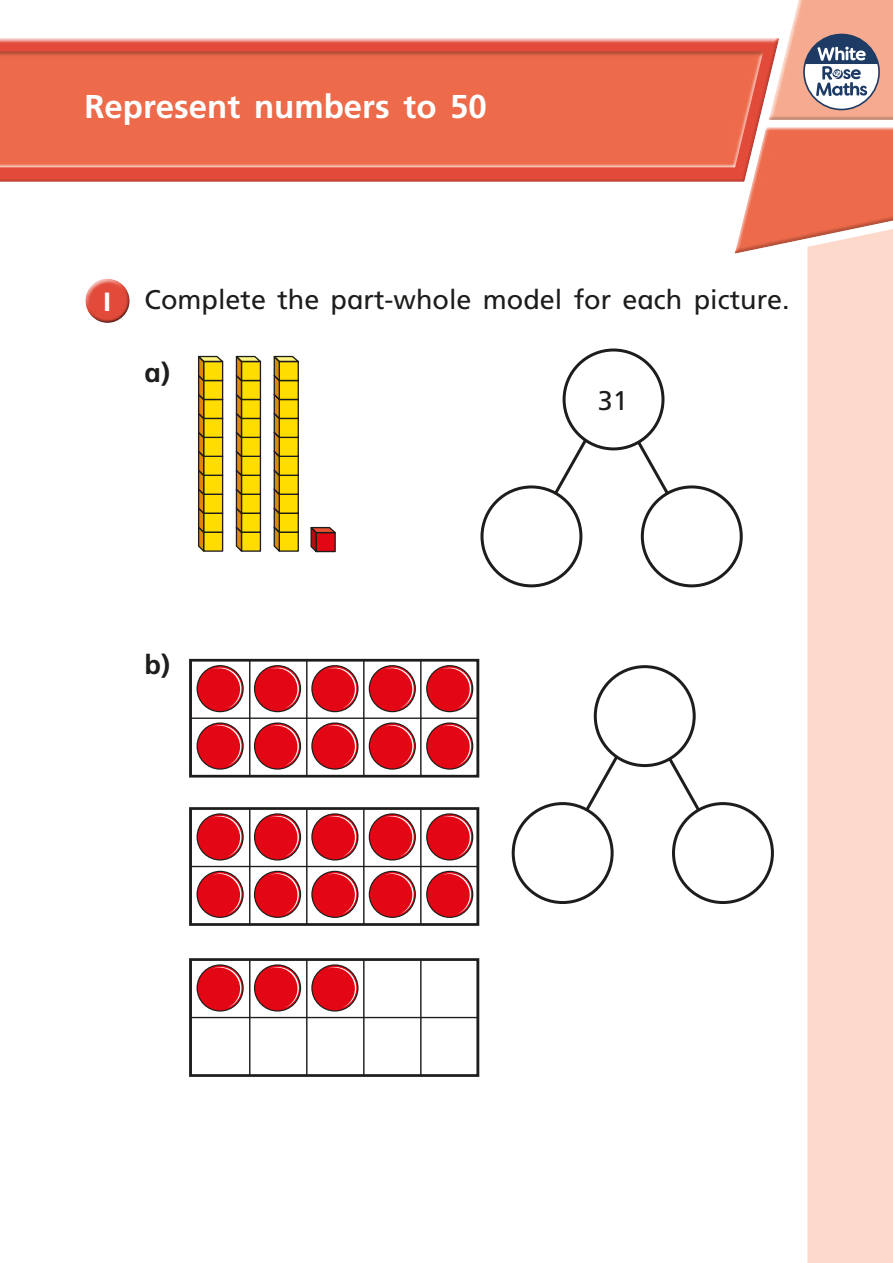
<style>
.page{position:relative;width:893px;height:1263px;background:#fff}
.page>*{position:absolute;margin:0;border:0;box-sizing:border-box;transform-origin:0 0}
.t1{font:700 33px "Frutiger Inf";color:#fff}
.t2{font:27px "Frutiger Inf";color:#1d1d1b}
.t3{font:700 27px "Frutiger Inf";color:#1d1d1b}
.s1{font-family:"Gill Infant";font-weight:700;color:#fff}
</style>
<div class="page">
<div style="left:807px;top:254px;width:86px;height:1009px;background:#fcd9ca"></div>
<div style="left:0;top:37px;width:779px;height:147px;background:#1d1d1b;opacity:.27"></div>
<div style="left:734px;top:126px;width:159px;height:128px;background:#1d1d1b;opacity:.27"></div>
<div style="left:0;top:51px;width:763px;height:117px;background:#1d1d1b;opacity:.27"></div>
<svg style="left:769px;top:0;width:124px;height:120px"></svg>
<div style="left:85px;top:278px;width:45px;height:35px;background:#fff;opacity:.75"></div>
<div style="left:85px;top:285px;width:47px;height:39px;background:#1d1d1b;opacity:.75"></div>
<svg style="left:198px;top:355px;width:26px;height:197px"></svg>
<svg style="left:235px;top:355px;width:27px;height:197px"></svg>
<svg style="left:273px;top:355px;width:26px;height:197px"></svg>
<svg style="left:310px;top:526px;width:26px;height:27px"></svg>
<div style="left:189px;top:659px;width:290px;height:118px;border:3px solid #1d1d1b"></div>
<hr style="left:191px;top:717px;width:287px;height:2px;background:#1d1d1b">
<hr style="left:249px;top:660px;width:1px;height:116px;background:#1d1d1b">
<hr style="left:306px;top:660px;width:1px;height:116px;background:#1d1d1b">
<hr style="left:363px;top:660px;width:1px;height:116px;background:#1d1d1b">
<hr style="left:420px;top:660px;width:2px;height:116px;background:#1d1d1b">
<svg style="left:197px;top:665px;width:47px;height:47px"></svg>
<div style="left:198px;top:666px;width:44px;height:45px;background:#e30614;border-radius:50%"></div>
<svg style="left:213px;top:668px;width:28px;height:40px"></svg>
<svg style="left:197px;top:722px;width:47px;height:48px"></svg>
<div style="left:198px;top:724px;width:44px;height:44px;background:#e30614;border-radius:50%"></div>
<svg style="left:212px;top:725px;width:29px;height:41px"></svg>
<svg style="left:254px;top:665px;width:47px;height:47px"></svg>
<div style="left:255px;top:666px;width:45px;height:45px;background:#e30614;border-radius:50%"></div>
<svg style="left:270px;top:668px;width:29px;height:40px"></svg>
<svg style="left:254px;top:722px;width:47px;height:48px"></svg>
<div style="left:255px;top:724px;width:45px;height:44px;background:#e30614;border-radius:50%"></div>
<svg style="left:270px;top:725px;width:29px;height:41px"></svg>
<svg style="left:311px;top:665px;width:47px;height:47px"></svg>
<div style="left:313px;top:666px;width:44px;height:45px;background:#e30614;border-radius:50%"></div>
<svg style="left:328px;top:668px;width:28px;height:40px"></svg>
<svg style="left:311px;top:722px;width:47px;height:48px"></svg>
<div style="left:313px;top:724px;width:44px;height:44px;background:#e30614;border-radius:50%"></div>
<svg style="left:328px;top:725px;width:28px;height:41px"></svg>
<svg style="left:369px;top:665px;width:47px;height:47px"></svg>
<div style="left:370px;top:666px;width:45px;height:45px;background:#e30614;border-radius:50%"></div>
<svg style="left:385px;top:668px;width:29px;height:40px"></svg>
<svg style="left:369px;top:722px;width:47px;height:48px"></svg>
<div style="left:370px;top:724px;width:45px;height:44px;background:#e30614;border-radius:50%"></div>
<svg style="left:385px;top:725px;width:29px;height:41px"></svg>
<svg style="left:426px;top:665px;width:47px;height:47px"></svg>
<div style="left:427px;top:666px;width:45px;height:45px;background:#e30614;border-radius:50%"></div>
<svg style="left:443px;top:668px;width:28px;height:40px"></svg>
<svg style="left:426px;top:722px;width:47px;height:48px"></svg>
<div style="left:427px;top:724px;width:45px;height:44px;background:#e30614;border-radius:50%"></div>
<svg style="left:443px;top:725px;width:28px;height:41px"></svg>
<div style="left:189px;top:807px;width:290px;height:119px;border:3px solid #1d1d1b"></div>
<hr style="left:191px;top:866px;width:287px;height:1px;background:#1d1d1b">
<hr style="left:249px;top:808px;width:1px;height:116px;background:#1d1d1b">
<hr style="left:306px;top:808px;width:1px;height:116px;background:#1d1d1b">
<hr style="left:363px;top:808px;width:1px;height:116px;background:#1d1d1b">
<hr style="left:420px;top:808px;width:2px;height:116px;background:#1d1d1b">
<svg style="left:197px;top:813px;width:47px;height:47px"></svg>
<div style="left:198px;top:814px;width:44px;height:45px;background:#e30614;border-radius:50%"></div>
<svg style="left:213px;top:816px;width:28px;height:41px"></svg>
<svg style="left:197px;top:871px;width:47px;height:47px"></svg>
<div style="left:198px;top:872px;width:44px;height:45px;background:#e30614;border-radius:50%"></div>
<svg style="left:212px;top:873px;width:29px;height:41px"></svg>
<svg style="left:254px;top:813px;width:47px;height:47px"></svg>
<div style="left:255px;top:814px;width:45px;height:45px;background:#e30614;border-radius:50%"></div>
<svg style="left:270px;top:816px;width:29px;height:41px"></svg>
<svg style="left:254px;top:871px;width:47px;height:47px"></svg>
<div style="left:255px;top:872px;width:45px;height:45px;background:#e30614;border-radius:50%"></div>
<svg style="left:270px;top:873px;width:29px;height:41px"></svg>
<svg style="left:311px;top:813px;width:47px;height:47px"></svg>
<div style="left:313px;top:814px;width:44px;height:45px;background:#e30614;border-radius:50%"></div>
<svg style="left:328px;top:816px;width:28px;height:41px"></svg>
<svg style="left:311px;top:871px;width:47px;height:47px"></svg>
<div style="left:313px;top:872px;width:44px;height:45px;background:#e30614;border-radius:50%"></div>
<svg style="left:327px;top:873px;width:29px;height:41px"></svg>
<svg style="left:369px;top:813px;width:47px;height:47px"></svg>
<div style="left:370px;top:814px;width:45px;height:45px;background:#e30614;border-radius:50%"></div>
<svg style="left:385px;top:816px;width:29px;height:41px"></svg>
<svg style="left:369px;top:871px;width:47px;height:47px"></svg>
<div style="left:370px;top:872px;width:45px;height:45px;background:#e30614;border-radius:50%"></div>
<svg style="left:385px;top:873px;width:29px;height:41px"></svg>
<svg style="left:426px;top:813px;width:47px;height:47px"></svg>
<div style="left:427px;top:814px;width:45px;height:45px;background:#e30614;border-radius:50%"></div>
<svg style="left:443px;top:816px;width:28px;height:41px"></svg>
<svg style="left:426px;top:871px;width:47px;height:47px"></svg>
<div style="left:427px;top:872px;width:45px;height:45px;background:#e30614;border-radius:50%"></div>
<svg style="left:442px;top:873px;width:29px;height:41px"></svg>
<div style="left:189px;top:958px;width:290px;height:119px;border:3px solid #1d1d1b"></div>
<hr style="left:191px;top:1017px;width:287px;height:1px;background:#1d1d1b">
<hr style="left:249px;top:959px;width:1px;height:116px;background:#1d1d1b">
<hr style="left:306px;top:959px;width:1px;height:116px;background:#1d1d1b">
<hr style="left:363px;top:959px;width:1px;height:116px;background:#1d1d1b">
<hr style="left:420px;top:959px;width:2px;height:116px;background:#1d1d1b">
<svg style="left:197px;top:964px;width:47px;height:47px"></svg>
<div style="left:198px;top:965px;width:44px;height:45px;background:#e30614;border-radius:50%"></div>
<svg style="left:213px;top:967px;width:28px;height:41px"></svg>
<svg style="left:254px;top:964px;width:47px;height:47px"></svg>
<div style="left:255px;top:965px;width:45px;height:45px;background:#e30614;border-radius:50%"></div>
<svg style="left:270px;top:967px;width:29px;height:41px"></svg>
<svg style="left:311px;top:964px;width:47px;height:47px"></svg>
<div style="left:313px;top:965px;width:44px;height:45px;background:#e30614;border-radius:50%"></div>
<svg style="left:328px;top:967px;width:28px;height:41px"></svg>
<svg style="left:538px;top:393px;width:142px;height:147px"></svg>
<div style="left:564px;top:350px;width:99px;height:99px;background:#fff;border-radius:50%"></div>
<div style="left:563px;top:348px;width:101px;height:102px;border:3px solid #1d1d1b;border-radius:50%"></div>
<div style="left:482px;top:487px;width:99px;height:99px;background:#fff;border-radius:50%"></div>
<div style="left:480px;top:485px;width:102px;height:102px;border:3px solid #1d1d1b;border-radius:50%"></div>
<div style="left:642px;top:487px;width:99px;height:99px;background:#fff;border-radius:50%"></div>
<div style="left:641px;top:485px;width:102px;height:102px;border:3px solid #1d1d1b;border-radius:50%"></div>
<svg style="left:570px;top:712px;width:146px;height:134px"></svg>
<div style="left:595px;top:667px;width:99px;height:98px;background:#fff;border-radius:50%"></div>
<div style="left:594px;top:665px;width:102px;height:102px;border:3px solid #1d1d1b;border-radius:50%"></div>
<div style="left:513px;top:803px;width:99px;height:99px;background:#fff;border-radius:50%"></div>
<div style="left:512px;top:802px;width:102px;height:102px;border:3px solid #1d1d1b;border-radius:50%"></div>
<div style="left:673px;top:803px;width:99px;height:99px;background:#fff;border-radius:50%"></div>
<div style="left:672px;top:802px;width:102px;height:102px;border:3px solid #1d1d1b;border-radius:50%"></div>
<p class="t1" style="left:84px;top:87px;width:404px">Represent numbers to 50</p>
<p class="t2" style="left:100px;top:283px;width:691px"><span class="s1">1</span> Complete the part-whole model for each picture.</p>
<p class="t3" style="left:145px;top:356px;width:27px">a)</p>
<p class="t3" style="left:145px;top:648px;width:27px">b)</p>
<p class="t2" style="left:598px;top:385px;width:32px">31</p>
</div>
